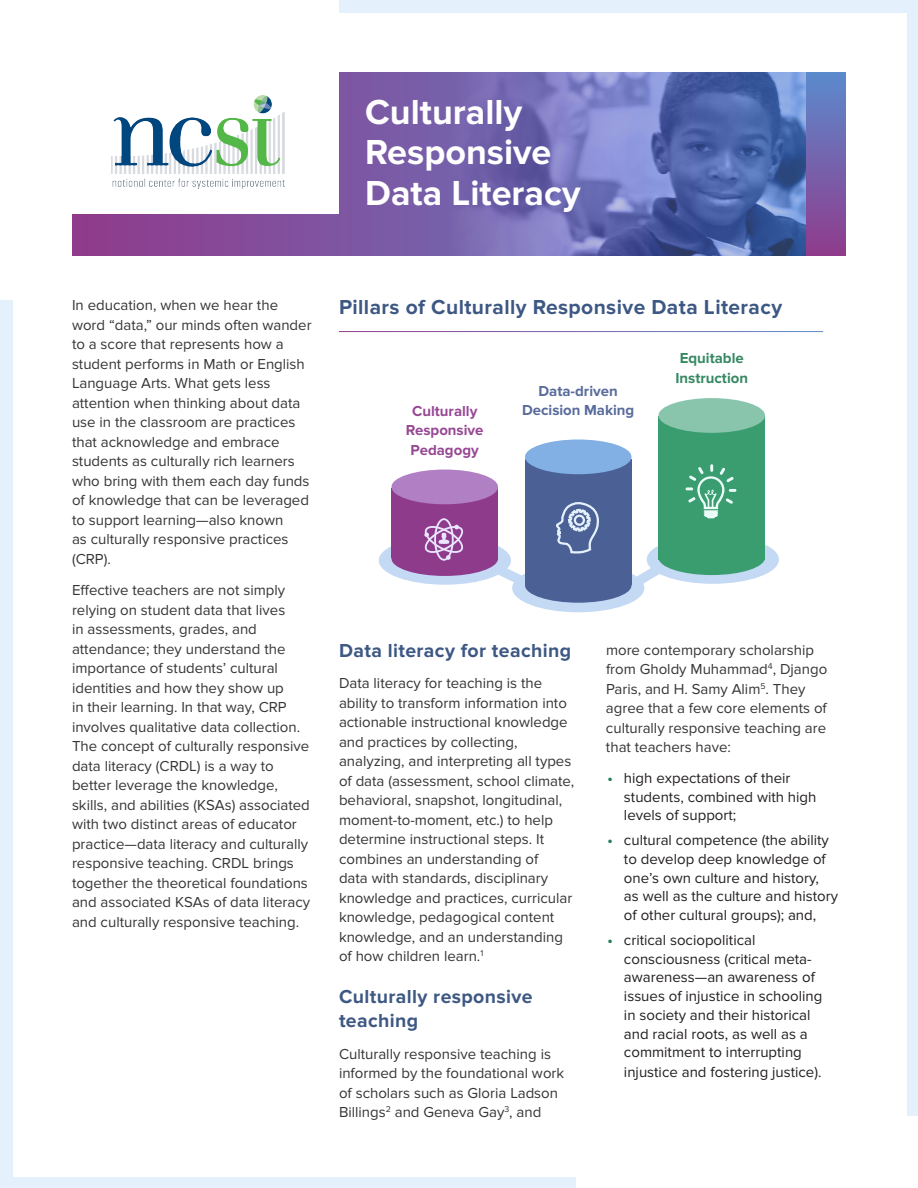
<style>
.page{position:relative;width:918px;height:1188px;background:#fff}
.page>*{position:absolute;margin:0;border:0;box-sizing:border-box;transform-origin:0 0}
.t1{font:700 36px/40.5px "Proxima Nova";color:#fff}
.t2{font:700 21px "Proxima Nova";letter-spacing:.02em;color:#3e5884}
.t3{font:700 19.5px/24px "Proxima Nova";letter-spacing:.02em;color:#3e5884}
.t4{font:15px/19.5px "Proxima Nova";color:#363536}
.t5{font:15px/18.9px "Proxima Nova";color:#231f20}
.t6{font:700 15px/19.5px "Proxima Nova";color:#974894;text-align:center}
.t7{font:700 15px/19.5px "Proxima Nova";color:#586b9c;text-align:center}
.t8{font:700 15px/19.5px "Proxima Nova";color:#358962}
.s1{font-weight:700;color:#268056}
</style>
<div class="page">
<svg style="left:72px;top:72px;width:374px;height:184px;background:#7e53a0"></svg>
<div style="left:59px;top:61px;width:280px;height:153px;background:#fff"></div>
<img style="left:446px;top:72px;width:360px;height:184px">
<div style="left:806px;top:72px;width:40px;height:184px;background:linear-gradient(to bottom,#5b8acd,#8f3b8c)"></div>
<div style="left:339px;top:0;width:579px;height:12px;background:#e4f1fd"></div>
<div style="left:0;top:1177px;width:576px;height:11px;background:#e4f1fd"></div>
<div style="left:907px;top:0;width:11px;height:1116px;background:#e4f1fd"></div>
<div style="left:0;top:300px;width:12px;height:888px;background:#e4f1fd"></div>
<img style="left:112px;top:96px;width:173px;height:93px">
<div style="left:512px;top:564px;width:132px;height:48px;background:#c3d9f4;border-radius:50%"></div>
<div style="left:379px;top:536px;width:132px;height:49px;background:#c3d9f4;border-radius:50%"></div>
<div style="left:647px;top:535px;width:132px;height:49px;background:#c3d9f4;border-radius:50%"></div>
<div style="left:392px;top:488px;width:106px;height:69px;background:#8f3b8c"></div>
<div style="left:525px;top:459px;width:107px;height:126px;background:#4b6095"></div>
<div style="left:658px;top:416px;width:107px;height:143px;background:#399d70"></div>
<div style="left:392px;top:470px;width:106px;height:34px;background:#b07fc4;border-radius:50%"></div>
<div style="left:525px;top:440px;width:107px;height:34px;background:#82b0e4;border-radius:50%"></div>
<div style="left:658px;top:398px;width:107px;height:35px;background:#89c5ad;border-radius:50%"></div>
<div style="left:392px;top:541px;width:106px;height:35px;background:#8f3b8c;border-radius:50%"></div>
<div style="left:525px;top:568px;width:107px;height:35px;background:#4b6095;border-radius:50%"></div>
<div style="left:658px;top:540px;width:107px;height:35px;background:#399d70;border-radius:50%"></div>
<svg style="left:496px;top:565px;width:26px;height:19px"></svg>
<svg style="left:634px;top:565px;width:27px;height:20px"></svg>
<svg style="left:556px;top:502px;width:43px;height:52px"></svg>
<svg style="left:686px;top:464px;width:50px;height:54px"></svg>
<svg style="left:424px;top:518px;width:39px;height:43px"></svg>
<h1 class="t1" style="left:365px;top:92px;width:217px">Culturally<br>Responsive<br>Data Literacy</h1>
<p class="t4" style="left:72px;top:296px;width:241px">In education, when we hear the word “data,” our minds often wander to a score that represents how a student performs in Math or English<br>Language Arts. What gets less attention when thinking about data use in the classroom are practices that acknowledge and embrace students as culturally rich learners who bring with them each day funds of knowledge that can be leveraged to support learning—also known<br>as culturally responsive practices (CRP).</p>
<p class="t4" style="left:72px;top:581px;width:240px">Effective teachers are not simply relying on student data that lives<br>in assessments, grades, and attendance; they understand the importance of students’ cultural identities and how they show up<br>in their learning. In that way, CRP involves qualitative data collection.<br>The concept of culturally responsive data literacy (CRDL) is a way to better leverage the knowledge, skills, and abilities (KSAs) associated with two distinct areas of educator practice—data literacy and culturally responsive teaching. CRDL brings together the theoretical foundations and associated KSAs of data literacy and culturally responsive teaching.</p>
<h1 class="t2" style="left:339px;top:295px;width:445px">Pillars of Culturally Responsive Data Literacy</h1>
<p class="t6" style="left:406px;top:401px;width:79px">Culturally<br>Responsive<br>Pedagogy</p>
<p class="t7" style="left:522px;top:381px;width:114px">Data-driven<br>Decision Making</p>
<p class="t8" style="left:675px;top:349px;width:74px">Equitable<br>Instruction</p>
<h2 class="t3" style="left:339px;top:638px;width:234px">Data literacy for teaching</h2>
<p class="t4" style="left:339px;top:673px;width:237px">Data literacy for teaching is the ability to transform information into actionable instructional knowledge and practices by collecting, analyzing, and interpreting all types of data (assessment, school climate, behavioral, snapshot, longitudinal, moment-to-moment, etc.) to help determine instructional steps. It combines an understanding of<br>data with standards, disciplinary knowledge and practices, curricular knowledge, pedagogical content knowledge, and an understanding of how children learn.<sup>1</sup></p>
<h2 class="t3" style="left:339px;top:985px;width:195px">Culturally responsive teaching</h2>
<p class="t4" style="left:339px;top:1044px;width:227px">Culturally responsive teaching is informed by the foundational work of scholars such as Gloria Ladson Billings<sup>2</sup> and Geneva Gay<sup>3</sup>, and</p>
<p class="t4" style="left:606px;top:640px;width:223px">more contemporary scholarship from Gholdy Muhammad<sup>4</sup>, Django<br>Paris, and H. Samy Alim<sup>5</sup>. They agree that a few core elements of culturally responsive teaching are that teachers have:</p>
<p class="t5" style="left:624px;top:769px;width:194px;text-indent:-16px"><span class="s1">•</span> high expectations of their students, combined with high levels of support;</p>
<p class="t5" style="left:624px;top:831px;width:216px;text-indent:-16px"><span class="s1">•</span> cultural competence (the ability to develop deep knowledge of one’s own culture and history,<br>as well as the culture and history of other cultural groups); and,</p>
<p class="t5" style="left:624px;top:931px;width:200px;text-indent:-16px"><span class="s1">•</span> critical sociopolitical consciousness (critical meta&shy;awareness—an awareness of issues of injustice in schooling in society and their historical and racial roots, as well as a commitment to interrupting injustice and fostering justice).</p>
</div>
